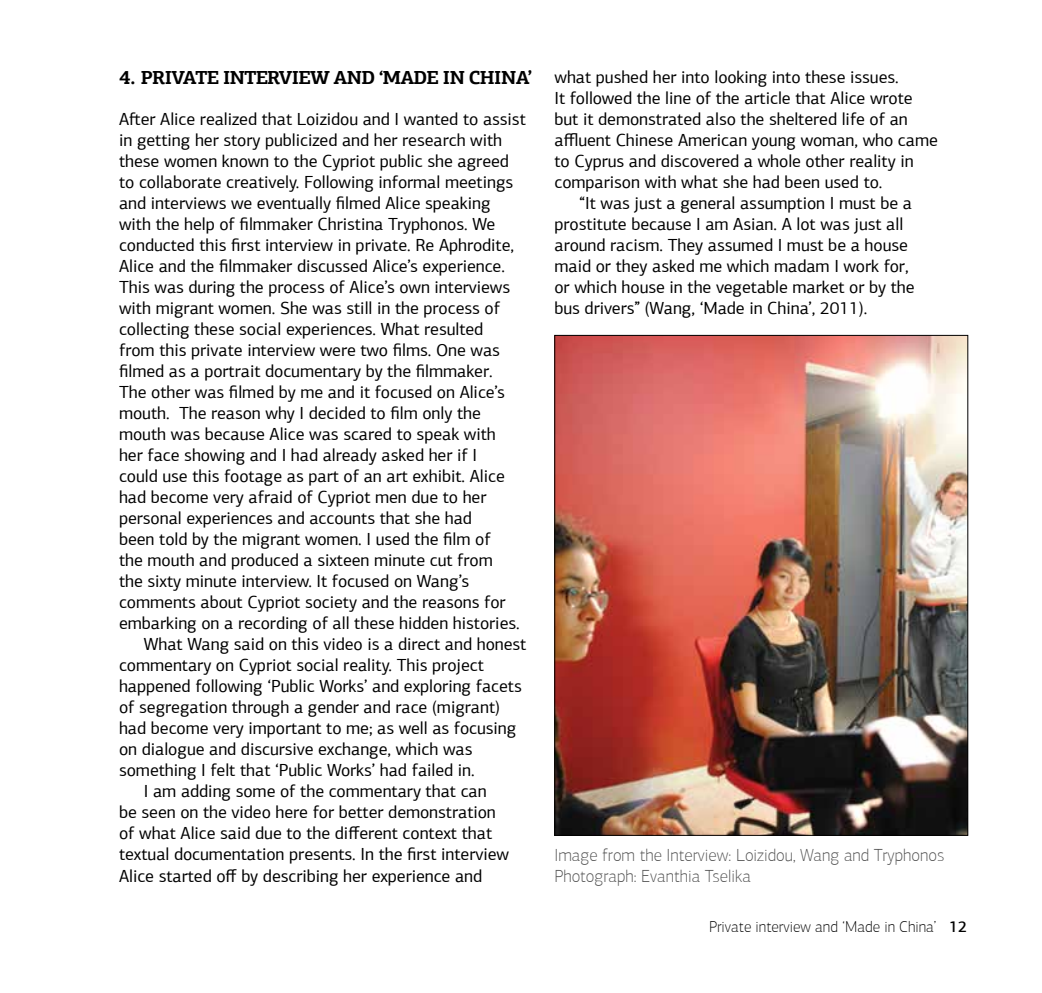
<style>
.page{position:relative;width:1042px;height:993px;background:#fff}
.page>*{position:absolute;margin:0;border:0;box-sizing:border-box;transform-origin:0 0}
.t1{font:700 18.9px "PF Agora Slab Pro";letter-spacing:-.04em;color:#000}
.t2{font:17.5px/21px "PF Agora Sans Pro";letter-spacing:-.005em;color:#000}
.t3{font:100 17.5px/21px "PF Agora Sans Pro";color:#4d4d4d}
.t4{font:100 15.75px "PF Agora Sans Pro";color:#000}
.s1{font-size:19.25px}
.s2{font-weight:500}
</style>
<div class="page">
<img style="left:556px;top:337px;width:410px;height:496px">
<p class="t1" style="left:119px;top:65px;width:415px"><span class="s1">4.</span> PRIVATE INTERVIEW AND ‘MADE IN CHINA’</p>
<p class="t2" style="left:119px;top:108px;width:408px">After Alice realized that Loizidou and I wanted to assist</p>
<p class="t2" style="left:119px;top:129px;width:385px">in getting her story publicized and her research with</p>
<p class="t2" style="left:119px;top:150px;width:391px">these women known to the Cypriot public she agreed</p>
<p class="t2" style="left:119px;top:171px;width:396px">to collaborate creatively. Following informal meetings</p>
<p class="t2" style="left:119px;top:192px;width:373px">and interviews we eventually filmed Alice speaking</p>
<p class="t2" style="left:119px;top:213px;width:378px">with the help of filmmaker Christina Tryphonos. We</p>
<p class="t2" style="left:119px;top:234px;width:397px">conducted this first interview in private. Re Aphrodite,</p>
<p class="t2" style="left:119px;top:255px;width:387px">Alice and the filmmaker discussed Alice’s experience.</p>
<p class="t2" style="left:119px;top:276px;width:393px">This was during the process of Alice’s own interviews</p>
<p class="t2" style="left:119px;top:297px;width:382px">with migrant women. She was still in the process of</p>
<p class="t2" style="left:119px;top:318px;width:366px">collecting these social experiences. What resulted</p>
<p class="t2" style="left:119px;top:339px;width:382px">from this private interview were two films. One was</p>
<p class="t2" style="left:119px;top:360px;width:375px">filmed as a portrait documentary by the filmmaker.</p>
<p class="t2" style="left:119px;top:381px;width:387px">The other was filmed by me and it focused on Alice’s</p>
<p class="t2" style="left:119px;top:402px;width:363px">mouth. The reason why I decided to film only the</p>
<p class="t2" style="left:119px;top:423px;width:378px">mouth was because Alice was scared to speak with</p>
<p class="t2" style="left:119px;top:444px;width:359px">her face showing and I had already asked her if I</p>
<p class="t2" style="left:119px;top:465px;width:387px">could use this footage as part of an art exhibit. Alice</p>
<p class="t2" style="left:119px;top:486px;width:369px">had become very afraid of Cypriot men due to her</p>
<p class="t2" style="left:119px;top:507px;width:354px">personal experiences and accounts that she had</p>
<p class="t2" style="left:119px;top:528px;width:373px">been told by the migrant women. I used the film of</p>
<p class="t2" style="left:119px;top:549px;width:375px">the mouth and produced a sixteen minute cut from</p>
<p class="t2" style="left:119px;top:570px;width:352px">the sixty minute interview. It focused on Wang’s</p>
<p class="t2" style="left:119px;top:591px;width:388px">comments about Cypriot society and the reasons for</p>
<p class="t2" style="left:119px;top:612px;width:402px">embarking on a recording of all these hidden histories.</p>
<p class="t2" style="left:144px;top:633px;width:384px">What Wang said on this video is a direct and honest</p>
<p class="t2" style="left:119px;top:654px;width:366px">commentary on Cypriot social reality. This project</p>
<p class="t2" style="left:119px;top:675px;width:404px">happened following ‘Public Works’ and exploring facets</p>
<p class="t2" style="left:119px;top:696px;width:383px">of segregation through a gender and race (migrant)</p>
<p class="t2" style="left:119px;top:717px;width:399px">had become very important to me; as well as focusing</p>
<p class="t2" style="left:119px;top:738px;width:355px">on dialogue and discursive exchange, which was</p>
<p class="t2" style="left:119px;top:759px;width:357px">something I felt that ‘Public Works’ had failed in.</p>
<p class="t2" style="left:144px;top:780px;width:344px">I am adding some of the commentary that can</p>
<p class="t2" style="left:119px;top:801px;width:378px">be seen on the video here for better demonstration</p>
<p class="t2" style="left:119px;top:822px;width:375px">of what Alice said due to the different context that</p>
<p class="t2" style="left:119px;top:843px;width:391px">textual documentation presents. In the first interview</p>
<p class="t2" style="left:119px;top:864px;width:365px">Alice started off by describing her experience and</p>
<p class="t2" style="left:554px;top:66px;width:385px">what pushed her into looking into these issues.<br>It followed the line of the article that Alice wrote but it demonstrated also the sheltered life of an affluent Chinese American young woman, who came to Cyprus and discovered a whole other reality in comparison with what she had been used to.</p>
<p class="t2" style="left:554px;top:192px;width:361px;text-indent:25px">“It was just a general assumption I must be a prostitute because I am Asian. A lot was just all around racism. They assumed I must be a house maid or they asked me which madam I work for, or which house in the vegetable market or by the bus drivers” (Wang, ‘Made in China’, 2011).</p>
<p class="t3" style="left:554px;top:844px;width:391px">Image from the Interview: Loizidou, Wang and Tryphonos<br>Photograph: Evanthia Tselika</p>
<p class="t4" style="left:709px;top:917px;width:260px">Private interview and ‘Made in China’ <span class="s2">12</span></p>
</div>
